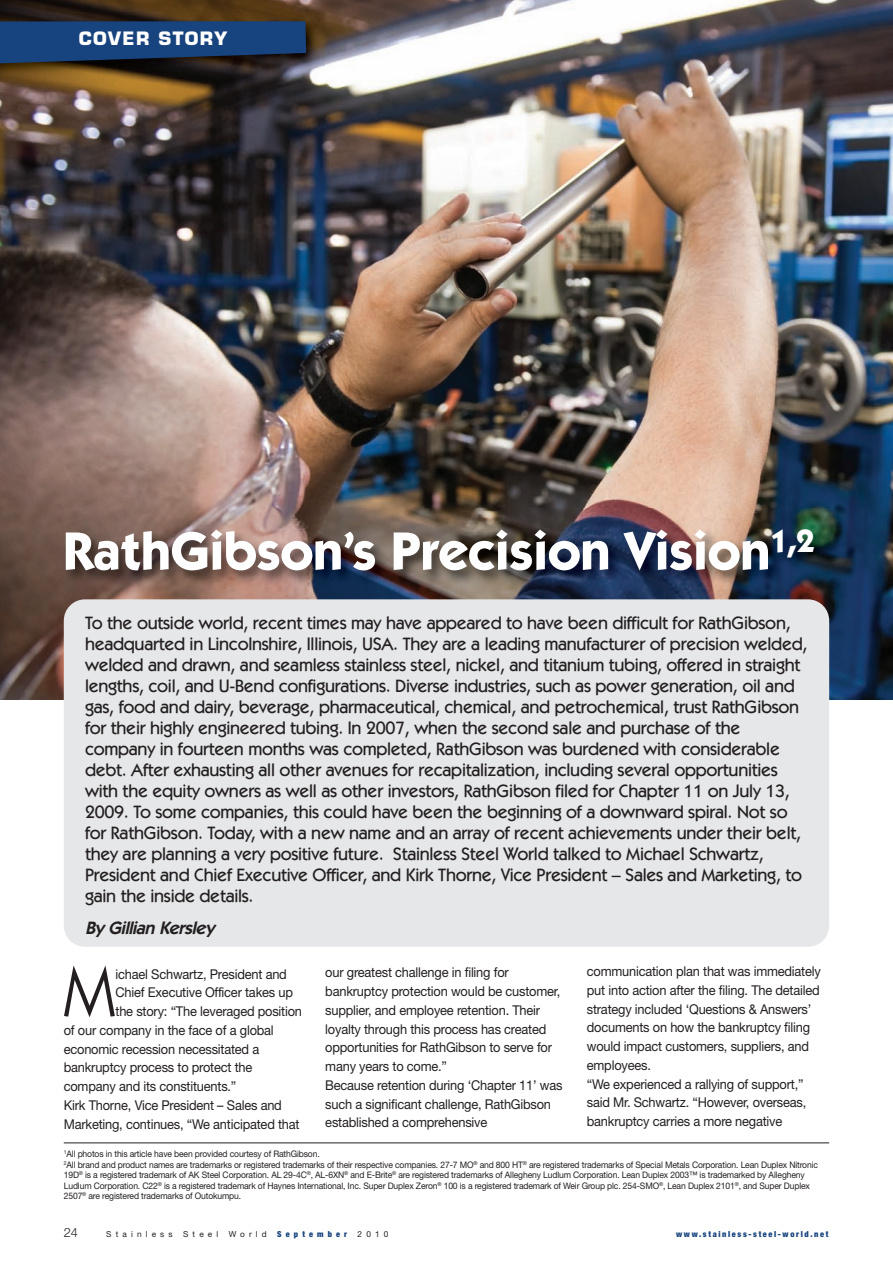
<style>
.page{position:relative;width:893px;height:1263px;background:#fff}
.page>*{position:absolute;margin:0;border:0;box-sizing:border-box;transform-origin:0 0}
.t1{font:71.7px "Itc Kabel";color:#231f20;scale:.95 1}
.t2{font:700 54px "Itc Kabel";letter-spacing:-.005em;color:#fff}
.t3{font:500 18px/21px "Itc Kabel";letter-spacing:-.015em;color:#231f20}
.t4{font:italic 600 18px "Itc Kabel";color:#231f20}
.t5{font:700 18px "Eurostile LT Std";letter-spacing:.075em;color:#fff}
.t6{font:13.5px/18.8px "Helvetica Neue";letter-spacing:-.015em;color:#231f20;scale:.95 1}
.t7{font:300 12.75px "Helvetica Neue";color:#231f20}
.t8{font:9px/10.5px "Helvetica Neue";letter-spacing:-.015em;color:#231f20;scale:.95 1}
.t9{font:900 condensed 8.25px "Helvetica Neue";letter-spacing:.2em;color:#17437e}
.t10{font:8.25px "Helvetica Neue";letter-spacing:.5em;color:#231f20}
.t11{font:900 condensed 8.25px "Helvetica Neue";letter-spacing:.5em;color:#17437e}
</style>
<div class="page">
<img style="left:0;top:0;width:893px;height:700px">
<img style="left:0;top:13px;width:324px;height:69px">
<svg style="left:0;top:21px;width:306px;height:43px;background:#183c6e"></svg>
<img style="left:42px;top:509px;width:822px;height:124px">
<div style="left:64px;top:599px;width:765px;height:348px;background:#e6e7e9;border-radius:21px"></div>
<hr style="left:64px;top:1142px;width:765px;height:1px;background:#231f20">
<p class="t5" style="left:79px;top:32px;width:150px">COVER STORY</p>
<h2 class="t2" style="left:64px;top:531px;width:752px">RathGibson’s Precision Vision<sup>1,2</sup></h2>
<p class="t3" style="left:85px;top:614px;width:724px">To the outside world, recent times may have appeared to have been difficult for RathGibson, headquarted in Lincolnshire, Illinois, USA. They are a leading manufacturer of precision welded, welded and drawn, and seamless stainless steel, nickel, and titanium tubing, offered in straight lengths, coil, and U-Bend configurations. Diverse industries, such as power generation, oil and gas, food and dairy, beverage, pharmaceutical, chemical, and petrochemical, trust RathGibson for their highly engineered tubing. In 2007, when the second sale and purchase of the company in fourteen months was completed, RathGibson was burdened with considerable debt. After exhausting all other avenues for recapitalization, including several opportunities with the equity owners as well as other investors, RathGibson filed for Chapter 11 on July 13, 2009. To some companies, this could have been the beginning of a downward spiral. Not so for RathGibson. Today, with a new name and an array of recent achievements under their belt, they are planning a very positive future. Stainless Steel World talked to Michael Schwartz, President and Chief Executive Officer, and Kirk Thorne, Vice President – Sales and Marketing, to gain the inside details.</p>
<p class="t4" style="left:85px;top:921px;width:131px">By Gillian Kersley</p>
<h1 class="t1" style="left:63px;top:965px;width:57px">M</h1>
<p class="t6" style="left:116px;top:964px;width:182px">ichael Schwartz, President and</p>
<p class="t6" style="left:325px;top:963px;width:251px">our greatest challenge in filing for bankruptcy protection would be customer, supplier, and employee retention. Their loyalty through this process has created opportunities for RathGibson to serve for many years to come.”<br>Because retention during ‘Chapter 11’ was such a significant challenge, RathGibson established a comprehensive</p>
<p class="t6" style="left:587px;top:962px;width:248px">communication plan that was immediately put into action after the filing. The detailed strategy included ‘Questions &amp; Answers’ documents on how the bankruptcy filing would impact customers, suppliers, and employees.<br>“We experienced a rallying of support,” said Mr. Schwartz. “However, overseas, bankruptcy carries a more negative</p>
<p class="t8" style="left:64px;top:1149px;width:795px"><sup>1</sup>All photos in this article have been provided courtesy of RathGibson.<br><sup>2</sup>All brand and product names are trademarks or registered trademarks of their respective companies. 27-7 MO<sup>®</sup> and 800 HT<sup>®</sup> are registered trademarks of Special Metals Corporation. Lean Duplex Nitronic 19D<sup>®</sup> is a registered trademark of AK Steel Corporation. AL 29-4C<sup>®</sup>, AL-6XN<sup>®</sup> and E-Brite<sup>®</sup> are registered trademarks of Allegheny Ludlum Corporation. Lean Duplex 2003™ is trademarked by Allegheny Ludlum Corporation. C22<sup>®</sup> is a registered trademark of Haynes International, Inc. Super Duplex Zeron<sup>®</sup> 100 is a registered trademark of Weir Group plc. 254-SMO<sup>®</sup>, Lean Duplex 2101<sup>®</sup>, and Super Duplex 2507<sup>®</sup> are registered trademarks of Outokumpu.</p>
<p class="t6" style="left:116px;top:983px;width:188px">Chief Executive Officer takes up</p>
<p class="t6" style="left:116px;top:1002px;width:198px">the story: “The leveraged position</p>
<p class="t6" style="left:64px;top:1020px;width:223px">of our company in the face of a global</p>
<p class="t6" style="left:64px;top:1039px;width:207px">economic recession necessitated a</p>
<p class="t6" style="left:64px;top:1058px;width:200px">bankruptcy process to protect the</p>
<p class="t6" style="left:64px;top:1077px;width:183px">company and its constituents.”</p>
<p class="t6" style="left:64px;top:1095px;width:231px">Kirk Thorne, Vice President – Sales and</p>
<p class="t6" style="left:64px;top:1114px;width:250px">Marketing, continues, “We anticipated that</p>
<p class="t7" style="left:64px;top:1225px;width:16px">24</p>
<p class="t10" style="left:106px;top:1229px;width:68px">Stainless</p>
<p class="t10" style="left:183px;top:1229px;width:37px">Steel</p>
<p class="t10" style="left:229px;top:1229px;width:39px">World</p>
<p class="t11" style="left:277px;top:1229px;width:71px">September</p>
<p class="t10" style="left:358px;top:1229px;width:32px">2010</p>
<p class="t9" style="left:676px;top:1229px;width:154px">www.stainless-steel-world.net</p>
</div>
